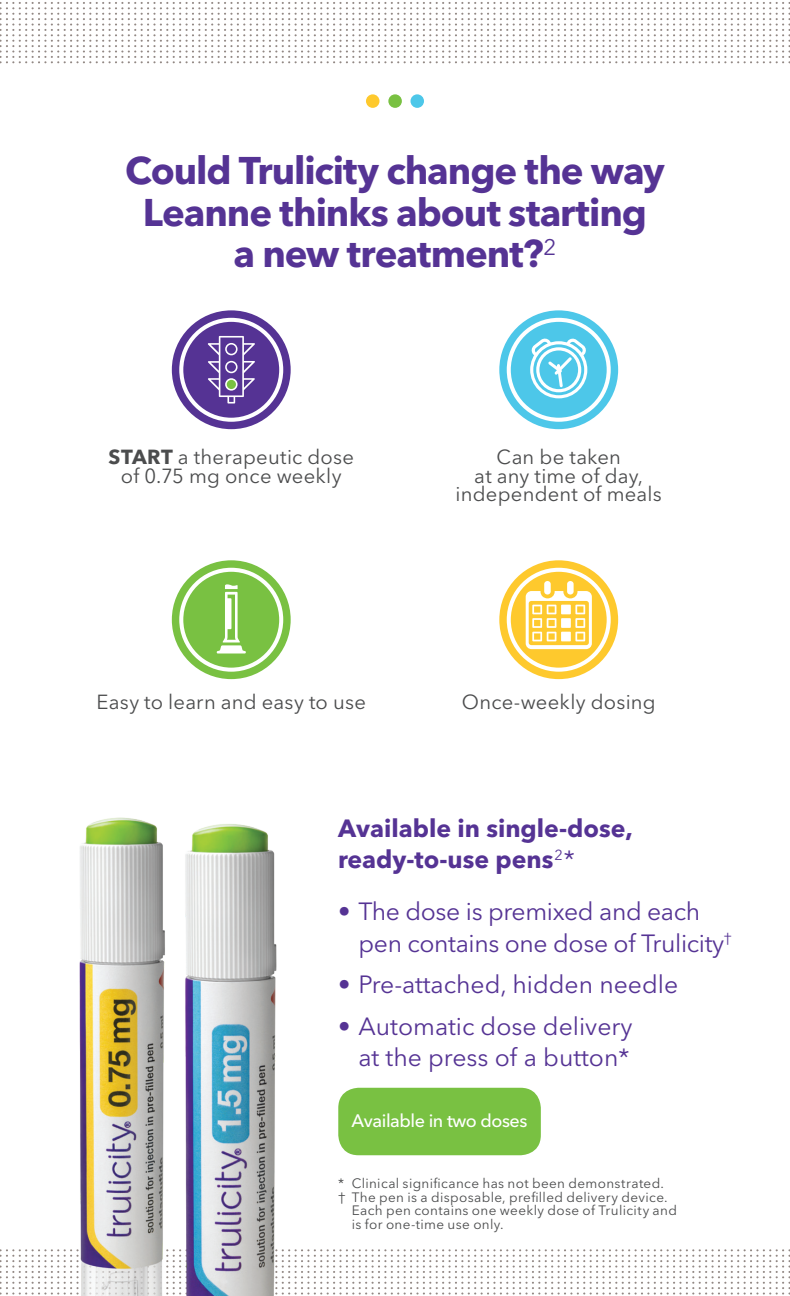
<style>
.page{position:relative;width:790px;height:1296px;background:#fff}
.page>*{position:absolute;margin:0;border:0;box-sizing:border-box;transform-origin:0 0}
.t1{font:700 38.25px/41.6px "Avenir Next LT Pro";letter-spacing:-.03em;color:#553394;text-align:center}
.t2{font:24.75px/31.5px "Avenir Next LT Pro";letter-spacing:-.01em;color:#553394}
.t3{font:700 24.75px/31.5px "Avenir Next LT Pro";color:#553394}
.t4{font:20.25px/18.9px "Avenir Next LT Pro";letter-spacing:.01em;color:#4b4c4d;text-align:center}
.t5{font:500 18px "Avenir Next LT Pro";letter-spacing:-.025em;color:#fff}
.t6{font:13.5px "Avenir Next LT Pro";letter-spacing:.025em;color:#4b4c4d}
.s1{font-weight:700}
.s2{font-weight:400}
</style>
<div class="page">
<svg style="left:0;top:2px;width:790px;height:61px"></svg>
<svg style="left:384px;top:1249px;width:406px;height:46px"></svg>
<div style="left:388px;top:94px;width:14px;height:14px;background:#79c142;border-radius:50%"></div>
<div style="left:366px;top:94px;width:13px;height:14px;background:#fec92d;border-radius:50%"></div>
<div style="left:410px;top:94px;width:14px;height:14px;background:#4dc7e9;border-radius:50%"></div>
<svg style="left:499px;top:310px;width:119px;height:119px;background:#64ceeb"></svg>
<div style="left:507px;top:318px;width:104px;height:104px;border:4px solid #fff;border-radius:50%"></div>
<div style="left:530px;top:341px;width:57px;height:57px;border:3px solid #fff;border-radius:50%"></div>
<div style="left:536px;top:347px;width:45px;height:45px;border:3px solid #fff;border-radius:50%"></div>
<svg style="left:528px;top:335px;width:61px;height:52px"></svg>
<svg style="left:172px;top:310px;width:119px;height:119px;background:#684aa0"></svg>
<div style="left:179px;top:318px;width:104px;height:104px;border:4px solid #fff;border-radius:50%"></div>
<svg style="left:208px;top:336px;width:47px;height:68px;background:#7559a8"></svg>
<div style="left:225px;top:343px;width:12px;height:12px;border:2px solid #fff;border-radius:50%"></div>
<div style="left:225px;top:361px;width:12px;height:12px;border:2px solid #fff;border-radius:50%"></div>
<div style="left:226px;top:379px;width:11px;height:11px;background:#79c142;border-radius:50%"></div>
<div style="left:225px;top:378px;width:12px;height:13px;border:2px solid #fff;border-radius:50%"></div>
<svg style="left:499px;top:560px;width:119px;height:119px;background:#fed04a"></svg>
<div style="left:507px;top:568px;width:104px;height:104px;border:4px solid #fff;border-radius:50%"></div>
<svg style="left:526px;top:581px;width:66px;height:68px"></svg>
<div style="left:172px;top:560px;width:119px;height:119px;background:#79c142;border-radius:50%"></div>
<div style="left:179px;top:568px;width:104px;height:104px;border:4px solid #fff;border-radius:50%"></div>
<svg style="left:217px;top:584px;width:29px;height:70px"></svg>
<img style="left:0;top:817px;width:381px;height:479px">
<div style="left:338px;top:1088px;width:203px;height:67px;background:#79c142;border-radius:20px"></div>
<h1 class="t1" style="left:125px;top:150px;width:541px">Could Trulicity change the way<br>Leanne thinks about starting<br>a new treatment?<sup>2</sup></h1>
<h3 class="t4" style="left:108px;top:447px;width:247px"><span class="s1">START</span> a therapeutic dose of 0.75 mg once weekly</h3>
<h3 class="t4" style="left:456px;top:447px;width:208px">Can be taken<br>at any time of day, independent of meals</h3>
<h3 class="t4" style="left:96px;top:693px;width:271px">Easy to learn and easy to use</h3>
<h3 class="t4" style="left:462px;top:693px;width:195px">Once-weekly dosing</h3>
<h2 class="t3" style="left:338px;top:812px;width:296px">Available in single-dose, ready-to-use pens<sup>2</sup><span class="s2">*</span></h2>
<h2 class="t2" style="left:358px;top:896px;width:375px;text-indent:-20px">• The dose is premixed and each pen contains one dose of Trulicity<sup>†</sup></h2>
<h2 class="t2" style="left:338px;top:969px;width:341px">• Pre-attached, hidden needle</h2>
<h2 class="t2" style="left:338px;top:1010px;width:296px;text-align:right">• Automatic dose delivery at the press of a button*</h2>
<h3 class="t5" style="left:352px;top:1110px;width:177px">Available in two doses</h3>
<p class="t6" style="left:338px;top:1175px;width:327px">* Clinical significance has not been demonstrated.</p>
<p class="t6" style="left:338px;top:1189px;width:331px">† The pen is a disposable, prefilled delivery device.</p>
<p class="t6" style="left:352px;top:1202px;width:327px">Each pen contains one weekly dose of Trulicity and</p>
<p class="t6" style="left:352px;top:1216px;width:153px">is for one-time use only.</p>
</div>
